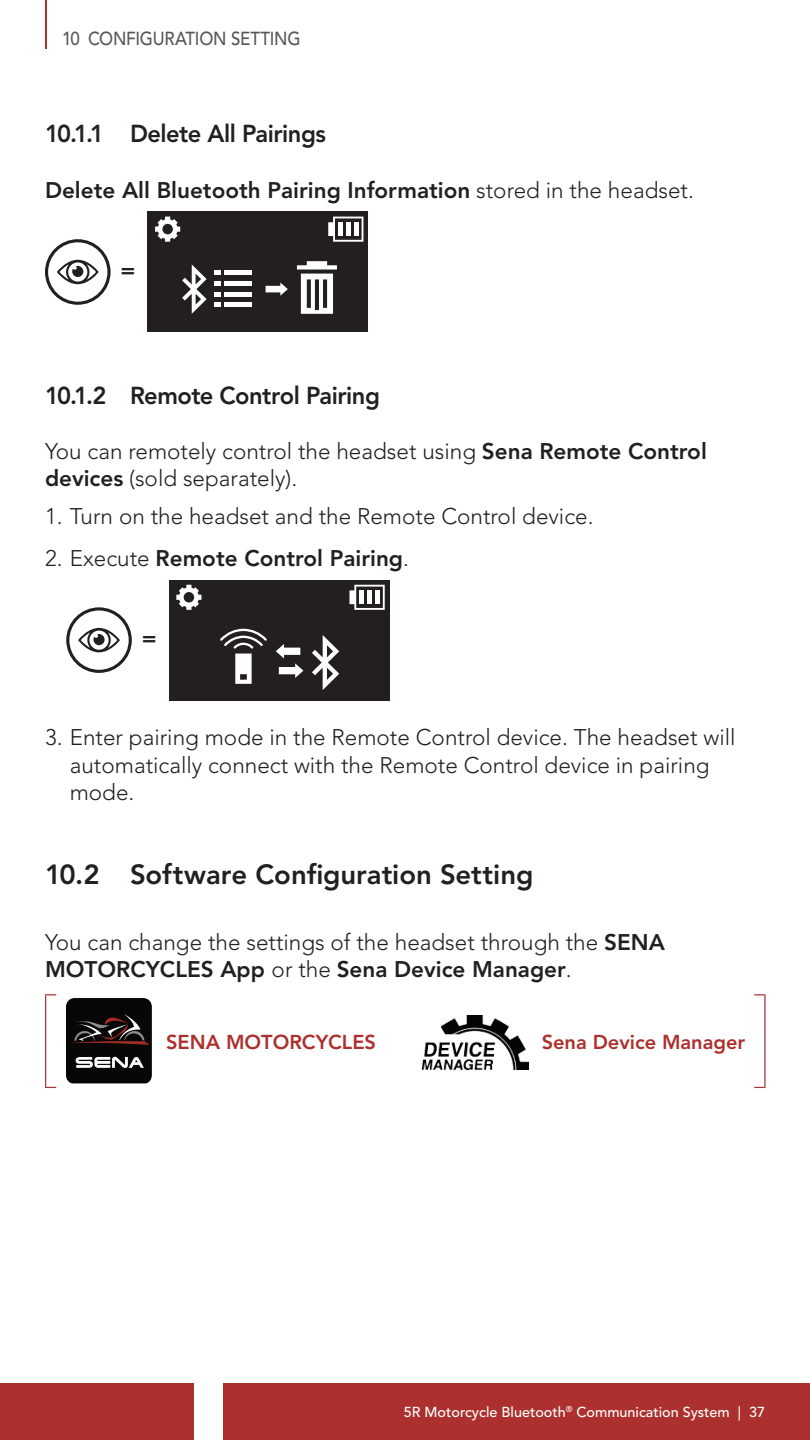
<style>
.page{position:relative;width:810px;height:1440px;background:#fff}
.page>*{position:absolute;margin:0;border:0;box-sizing:border-box;transform-origin:0 0}
.t1{font:800 27.5px "Avenir LT Std";color:#231f20}
.t2{font:800 24.38px "Avenir LT Std";letter-spacing:-.02em;color:#231f20}
.t3{font:300 22.5px/27px "Avenir LT Std";color:#231f20}
.t4{font:800 22.5px "Avenir LT Std";color:#231f20}
.t5{font:800 20px "Avenir LT Std";color:#ac312e}
.t6{font:500 18.75px "Avenir LT Std";letter-spacing:-.015em;color:#57585a;scale:.9 1}
.t7{font:500 14.38px "Avenir LT Std";color:#fff}
.s1{font-weight:300}
.s2{font-weight:800}
</style>
<div class="page">
<div style="left:0;top:1383px;width:194px;height:57px;background:#ac312e"></div>
<div style="left:223px;top:1383px;width:587px;height:57px;background:#ac312e"></div>
<hr style="left:45px;top:0;width:1px;height:49px;background:#ac312e">
<svg style="left:45px;top:239px;width:66px;height:66px"></svg>
<div style="left:148px;top:212px;width:220px;height:120px;background:#231f20"></div>
<svg style="left:328px;top:217px;width:35px;height:25px"></svg>
<svg style="left:155px;top:217px;width:25px;height:25px"></svg>
<svg style="left:266px;top:283px;width:22px;height:13px"></svg>
<svg style="left:182px;top:264px;width:25px;height:50px"></svg>
<svg style="left:215px;top:271px;width:6px;height:4px"></svg>
<hr style="left:225px;top:271px;width:27px;height:4px;background:#fff">
<svg style="left:215px;top:281px;width:6px;height:5px"></svg>
<div style="left:225px;top:281px;width:27px;height:5px;background:#fff"></div>
<svg style="left:215px;top:292px;width:6px;height:4px"></svg>
<hr style="left:225px;top:292px;width:27px;height:4px;background:#fff">
<svg style="left:215px;top:303px;width:6px;height:4px"></svg>
<hr style="left:225px;top:303px;width:27px;height:4px;background:#fff">
<svg style="left:297px;top:261px;width:40px;height:53px"></svg>
<svg style="left:66px;top:607px;width:66px;height:66px"></svg>
<div style="left:169px;top:580px;width:220px;height:120px;background:#231f20"></div>
<svg style="left:350px;top:585px;width:35px;height:25px"></svg>
<svg style="left:176px;top:585px;width:25px;height:25px"></svg>
<svg style="left:276px;top:644px;width:27px;height:34px"></svg>
<svg style="left:312px;top:635px;width:27px;height:55px"></svg>
<svg style="left:220px;top:629px;width:47px;height:55px"></svg>
<hr style="left:45px;top:995px;width:1px;height:92px;background:#a23837">
<svg style="left:754px;top:994px;width:12px;height:1px"></svg>
<hr style="left:764px;top:995px;width:2px;height:92px;background:#a23837">
<svg style="left:754px;top:1087px;width:12px;height:1px"></svg>
<img style="left:66px;top:998px;width:86px;height:86px">
<img style="left:422px;top:1015px;width:107px;height:55px">
<p class="t6" style="left:62px;top:28px;width:267px">10 CONFIGURATION SETTING</p>
<p class="t2" style="left:45px;top:120px;width:283px">10.1.1 Delete All Pairings</p>
<p class="t4" style="left:45px;top:177px;width:650px">Delete All Bluetooth Pairing Information <span class="s1">stored in the headset.</span></p>
<p class="t4" style="left:121px;top:257px;width:16px">=</p>
<p class="t2" style="left:45px;top:381px;width:336px">10.1.2 Remote Control Pairing</p>
<p class="t3" style="left:45px;top:438px;width:663px">You can remotely control the headset using <span class="s2">Sena Remote Control devices</span> (sold separately).</p>
<p class="t3" style="left:45px;top:503px;width:550px">1. Turn on the headset and the Remote Control device.</p>
<p class="t4" style="left:45px;top:545px;width:365px"><span class="s1">2. Execute</span> Remote Control Pairing<span class="s1">.</span></p>
<p class="t4" style="left:142px;top:625px;width:16px">=</p>
<p class="t3" style="left:70px;top:724px;width:667px;line-height:27.5px;text-indent:-25px">3. Enter pairing mode in the Remote Control device. The headset will automatically connect with the Remote Control device in pairing mode.</p>
<p class="t1" style="left:45px;top:858px;width:490px">10.2 Software Configuration Setting</p>
<p class="t3" style="left:45px;top:928px;width:621px">You can change the settings of the headset through the <span class="s2">SENA<br>MOTORCYCLES App</span> or the <span class="s2">Sena Device Manager</span>.</p>
<p class="t5" style="left:166px;top:1031px;width:211px">SENA MOTORCYCLES</p>
<p class="t5" style="left:542px;top:1031px;width:205px">Sena Device Manager</p>
<p class="t7" style="left:404px;top:1404px;width:363px">5R Motorcycle Bluetooth<sup>®</sup> Communication System | 37</p>
</div>
